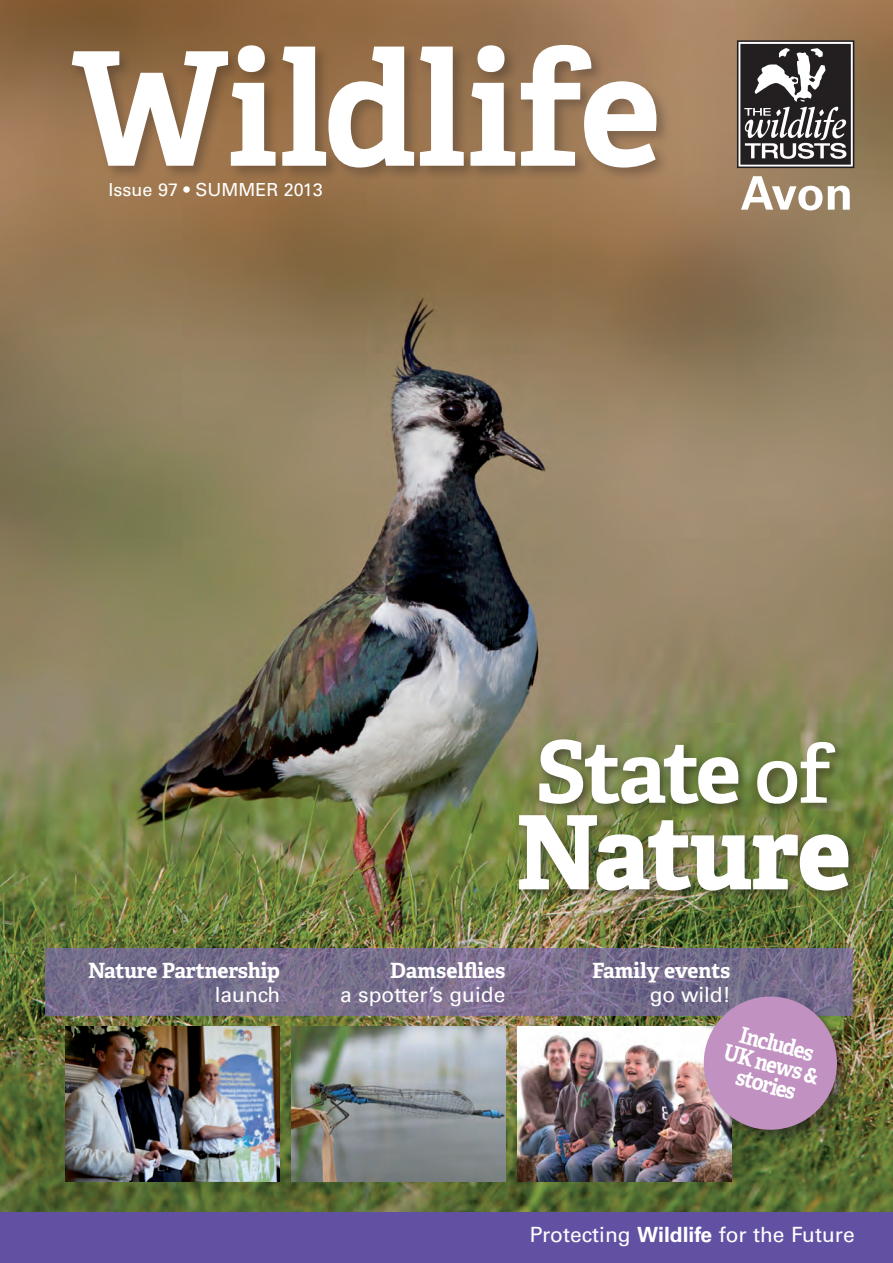
<style>
.page{position:relative;width:893px;height:1263px;background:#fff}
.page>*{position:absolute;margin:0;border:0;box-sizing:border-box;transform-origin:0 0}
.t1{font:600 152.25px "Adelle";letter-spacing:.015em;color:#fff}
.Sub2a{font:700 99.45px "Adelle";letter-spacing:-.01em;color:#fff}
.Sub2a-2{font:700 85.95px "Adelle";letter-spacing:-.04em;color:#fff}
._03a_Body{font:700 22.5px/21px "Adelle";color:#fff;text-align:center;scale:.9 1}
.Sub2a-3{font:700 21px/24px "Adelle";letter-spacing:-.01em;color:#fff;text-align:right}
.Heading{font:21px "Univers";color:#fff}
.Sub2a-4{font:21px/24px "Univers";color:#fff;text-align:right}
.t2{font:18px "Univers";color:#fff}
.s1{font-family:"Univers";font-weight:400}
.s2{font-weight:600;font-size:79.35px}
.s3{font-family:"Adelle";font-weight:700}
.s4{font-weight:700}
</style>
<div class="page">
<img style="left:0;top:0;width:893px;height:1212px">
<div style="left:69px;top:43px;width:602px;height:139px;background:#231f20;opacity:.3"></div>
<svg style="left:69px;top:43px;width:590px;height:127px"></svg>
<div style="left:515px;top:736px;width:346px;height:167px;background:#231f20;opacity:.5"></div>
<img style="left:518px;top:814px;width:332px;height:78px">
<svg style="left:45px;top:948px;width:808px;height:67px"></svg>
<img style="left:517px;top:1026px;width:214px;height:155px">
<img style="left:291px;top:1026px;width:214px;height:155px">
<img style="left:66px;top:1026px;width:214px;height:155px">
<div style="left:0;top:1212px;width:893px;height:51px;background:#6251a2"></div>
<div style="left:702px;top:994px;width:149px;height:150px;background:#231f20;opacity:.5"></div>
<div style="left:704px;top:996px;width:133px;height:134px;background:#c091c1;border-radius:50%"></div>
<svg style="left:737px;top:40px;width:117px;height:128px"></svg>
<svg style="left:741px;top:176px;width:109px;height:34px"></svg>
<p class="t1" style="left:73px;top:-2px;width:588px">Wildlife</p>
<p class="t2" style="left:109px;top:179px;width:216px">Issue 97 • SUMMER 2013</p>
<p class="Sub2a-3" style="left:88px;top:957px;width:194px">Nature Partnership <span class="s1">launch</span></p>
<p class="Sub2a-2" style="left:535px;top:710px;width:297px">State <span class="s2">of</span></p>
<p class="Sub2a" style="left:516px;top:781px;width:335px">Nature</p>
<p class="Sub2a-4" style="left:340px;top:958px;width:167px"><span class="s3">Damselflies<br></span>a spotter’s guide</p>
<p class="Sub2a-3" style="left:592px;top:957px;width:140px">Family events <span class="s1">go wild!</span></p>
<p class="_03a_Body" style="left:732px;top:1020px;width:110px;rotate:15deg">Includes<br>UK news &amp; stories</p>
<p class="Heading" style="left:530px;top:1222px;width:327px">Protecting <span class="s4">Wildlife</span> for the Future</p>
</div>
